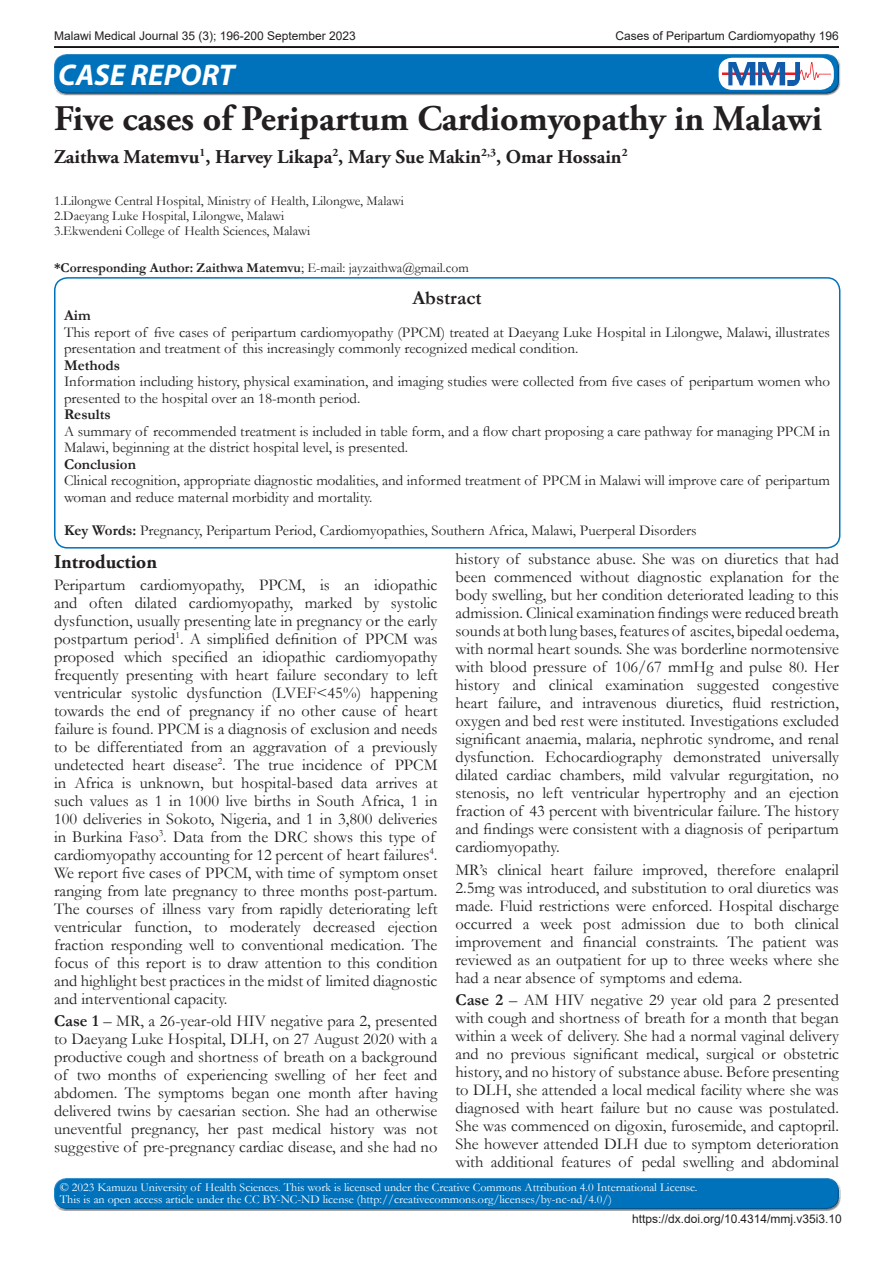
<style>
.page{position:relative;width:893px;height:1263px;background:#fff}
.page>*{position:absolute;margin:0;border:0;box-sizing:border-box;transform-origin:0 0}
.t1{font:700 36px "Adobe Garamond Pro";color:#231f20}
.t2{font:italic 700 30px "Myriad Pro";color:#fff}
.MMJ_Author_Name{font:700 19.5px "Adobe Garamond Pro";color:#231f20}
.MMJ_Heading_1{font:700 19.5px "Adobe Garamond Pro";color:#231f20}
.MMJ_Main_Abstract_He{font:700 19.5px "Garamond";color:#231f20}
.MMJ_Body_Text{font:16.5px/18px "Garamond";color:#231f20;text-align:justify}
.MMJ_Abstract_Text{font:15px/16.5px "Garamond";color:#231f20}
.MMJ_Abstract_Text-2{font:700 15px "Garamond";color:#231f20}
.MMJ_Author_Instituti{font:13.5px "Garamond";color:#231f20}
.MMJ_Author_Instituti-2{font:700 13.5px "Garamond";color:#231f20}
.t3{font:12px/12px "Garamond";color:#fff}
.MMJ_Article_heading{font:12px "Arial";color:#231f20}
.s1{font-weight:400}
.s2{font-weight:700}
</style>
<div class="page">
<hr style="left:53px;top:45px;width:787px;height:4px;background:#231f20;opacity:.75">
<div style="left:52px;top:1176px;width:789px;height:28px;background:#fff;opacity:.75"></div>
<div style="left:52px;top:1181px;width:789px;height:30px;background:#231f20;opacity:.75"></div>
<div style="left:52px;top:52px;width:788px;height:39px;background:#fff;opacity:.75"></div>
<div style="left:52px;top:59px;width:788px;height:36px;background:#231f20;opacity:.75"></div>
<div style="left:719px;top:58px;width:115px;height:32px;background:#fff;border-radius:13px"></div>
<img style="left:722px;top:62px;width:108px;height:23px">
<div style="left:54px;top:277px;width:786px;height:272px;border:2px solid #0072bc;border-radius:13px"></div>
<p class="MMJ_Article_heading" style="left:54px;top:28px;width:303px">Malawi Medical Journal 35 (3); 196-200 September 2023</p>
<p class="MMJ_Article_heading" style="left:615px;top:28px;width:225px">Cases of Peripartum Cardiomyopathy 196</p>
<h2 class="t2" style="left:58px;top:55px;width:178px">CASE REPORT</h2>
<p class="t1" style="left:54px;top:98px;width:769px">Five cases of Peripartum Cardiomyopathy in Malawi</p>
<p class="MMJ_Author_Name" style="left:54px;top:145px;width:575px">Zaithwa Matemvu<sup>1</sup>, Harvey Likapa<sup>2</sup>, Mary Sue Makin<sup>2,3</sup>, Omar Hossain<sup>2</sup></p>
<p class="MMJ_Author_Instituti" style="left:54px;top:192px;width:351px">1.Lilongwe Central Hospital, Ministry of Health, Lilongwe, Malawi</p>
<p class="MMJ_Author_Instituti" style="left:54px;top:207px;width:232px">2.Daeyang Luke Hospital, Lilongwe, Malawi</p>
<p class="MMJ_Author_Instituti" style="left:54px;top:222px;width:258px">3.Ekwendeni College of Health Sciences, Malawi</p>
<p class="MMJ_Author_Instituti-2" style="left:54px;top:258px;width:416px">*Corresponding Author: Zaithwa Matemvu<span class="s1">; E-mail: jayzaithwa@gmail.com</span></p>
<p class="MMJ_Main_Abstract_He" style="left:412px;top:284px;width:71px">Abstract</p>
<p class="MMJ_Abstract_Text-2" style="left:64px;top:305px;width:28px">Aim</p>
<p class="MMJ_Abstract_Text" style="left:64px;top:323px;width:768px">This report of five cases of peripartum cardiomyopathy (PPCM) treated at Daeyang Luke Hospital in Lilongwe, Malawi, illustrates presentation and treatment of this increasingly commonly recognized medical condition.</p>
<p class="MMJ_Abstract_Text-2" style="left:64px;top:355px;width:58px">Methods</p>
<p class="MMJ_Abstract_Text" style="left:64px;top:373px;width:767px">Information including history, physical examination, and imaging studies were collected from five cases of peripartum women who presented to the hospital over an 18-month period.</p>
<p class="MMJ_Abstract_Text-2" style="left:64px;top:404px;width:48px">Results</p>
<p class="MMJ_Abstract_Text" style="left:64px;top:422px;width:767px">A summary of recommended treatment is included in table form, and a flow chart proposing a care pathway for managing PPCM in<br>Malawi, beginning at the district hospital level, is presented.</p>
<p class="MMJ_Abstract_Text-2" style="left:64px;top:454px;width:74px">Conclusion</p>
<p class="MMJ_Abstract_Text" style="left:64px;top:472px;width:767px">Clinical recognition, appropriate diagnostic modalities, and informed treatment of PPCM in Malawi will improve care of peripartum woman and reduce maternal morbidity and mortality.</p>
<p class="MMJ_Abstract_Text" style="left:64px;top:521px;width:634px"><span class="s2">Key Words:</span> Pregnancy, Peripartum Period, Cardiomyopathies, Southern Africa, Malawi, Puerperal Disorders</p>
<p class="MMJ_Heading_1" style="left:54px;top:550px;width:105px">Introduction</p>
<p class="MMJ_Body_Text" style="left:54px;top:575px;width:385px;text-align:left">Peripartum cardiomyopathy, PPCM, is an idiopathic and often dilated cardiomyopathy, marked by systolic dysfunction, usually presenting late in pregnancy or the early postpartum period<sup>1</sup>. A simplified definition of PPCM was proposed which specified an idiopathic cardiomyopathy frequently presenting with heart failure secondary to left ventricular systolic dysfunction (LVEF&lt;45%) happening towards the end of pregnancy if no other cause of heart failure is found. PPCM is a diagnosis of exclusion and needs to be differentiated from an aggravation of a previously undetected heart disease<sup>2</sup>. The true incidence of PPCM in Africa is unknown, but hospital-based data arrives at such values as 1 in 1000 live births in South Africa, 1 in 100 deliveries in Sokoto, Nigeria, and 1 in 3,800 deliveries in Burkina Faso<sup>3</sup>. Data from the DRC shows this type of cardiomyopathy accounting for 12 percent of heart failures<sup>4</sup>.<br>We report five cases of PPCM, with time of symptom onset ranging from late pregnancy to three months post-partum.<br>The courses of illness vary from rapidly deteriorating left ventricular function, to moderately decreased ejection fraction responding well to conventional medication. The focus of this report is to draw attention to this condition and highlight best practices in the midst of limited diagnostic and interventional capacity.</p>
<p class="MMJ_Body_Text" style="left:54px;top:1012px;width:385px"><span class="s2">Case 1</span> – MR, a 26-year-old HIV negative para 2, presented to Daeyang Luke Hospital, DLH, on 27 August 2020 with a productive cough and shortness of breath on a background of two months of experiencing swelling of her feet and abdomen. The symptoms began one month after having delivered twins by caesarian section. She had an otherwise uneventful pregnancy, her past medical history was not suggestive of pre-pregnancy cardiac disease, and she had no</p>
<p class="MMJ_Body_Text" style="left:455px;top:550px;width:385px">history of substance abuse. She was on diuretics that had been commenced without diagnostic explanation for the body swelling, but her condition deteriorated leading to this admission. Clinical examination findings were reduced breath sounds at both lung bases, features of ascites, bipedal oedema, with normal heart sounds. She was borderline normotensive with blood pressure of 106/67 mmHg and pulse 80. Her history and clinical examination suggested congestive heart failure, and intravenous diuretics, fluid restriction, oxygen and bed rest were instituted. Investigations excluded significant anaemia, malaria, nephrotic syndrome, and renal dysfunction. Echocardiography demonstrated universally dilated cardiac chambers, mild valvular regurgitation, no stenosis, no left ventricular hypertrophy and an ejection fraction of 43 percent with biventricular failure. The history and findings were consistent with a diagnosis of peripartum cardiomyopathy.</p>
<p class="MMJ_Body_Text" style="left:455px;top:860px;width:385px">MR’s clinical heart failure improved, therefore enalapril 2.5mg was introduced, and substitution to oral diuretics was made. Fluid restrictions were enforced. Hospital discharge occurred a week post admission due to both clinical improvement and financial constraints. The patient was reviewed as an outpatient for up to three weeks where she had a near absence of symptoms and edema.</p>
<p class="MMJ_Body_Text" style="left:455px;top:990px;width:385px"><span class="s2">Case 2</span> – AM HIV negative 29 year old para 2 presented with cough and shortness of breath for a month that began within a week of delivery. She had a normal vaginal delivery and no previous significant medical, surgical or obstetric history, and no history of substance abuse. Before presenting to DLH, she attended a local medical facility where she was diagnosed with heart failure but no cause was postulated.<br>She was commenced on digoxin, furosemide, and captopril.<br>She however attended DLH due to symptom deterioration with additional features of pedal swelling and abdominal</p>
<p class="t3" style="left:60px;top:1181px;width:639px">© 2023 Kamuzu University of Health Sciences. This work is licensed under the Creative Commons Attribution 4.0 International License.<br>This is an open access article under the CC BY-NC-ND license (http://creativecommons.org/licenses/by-nc-nd/4.0/)</p>
<p class="MMJ_Article_heading" style="left:632px;top:1210px;width:211px">https://dx.doi.org/10.4314/mmj.v35i3.10</p>
</div>
